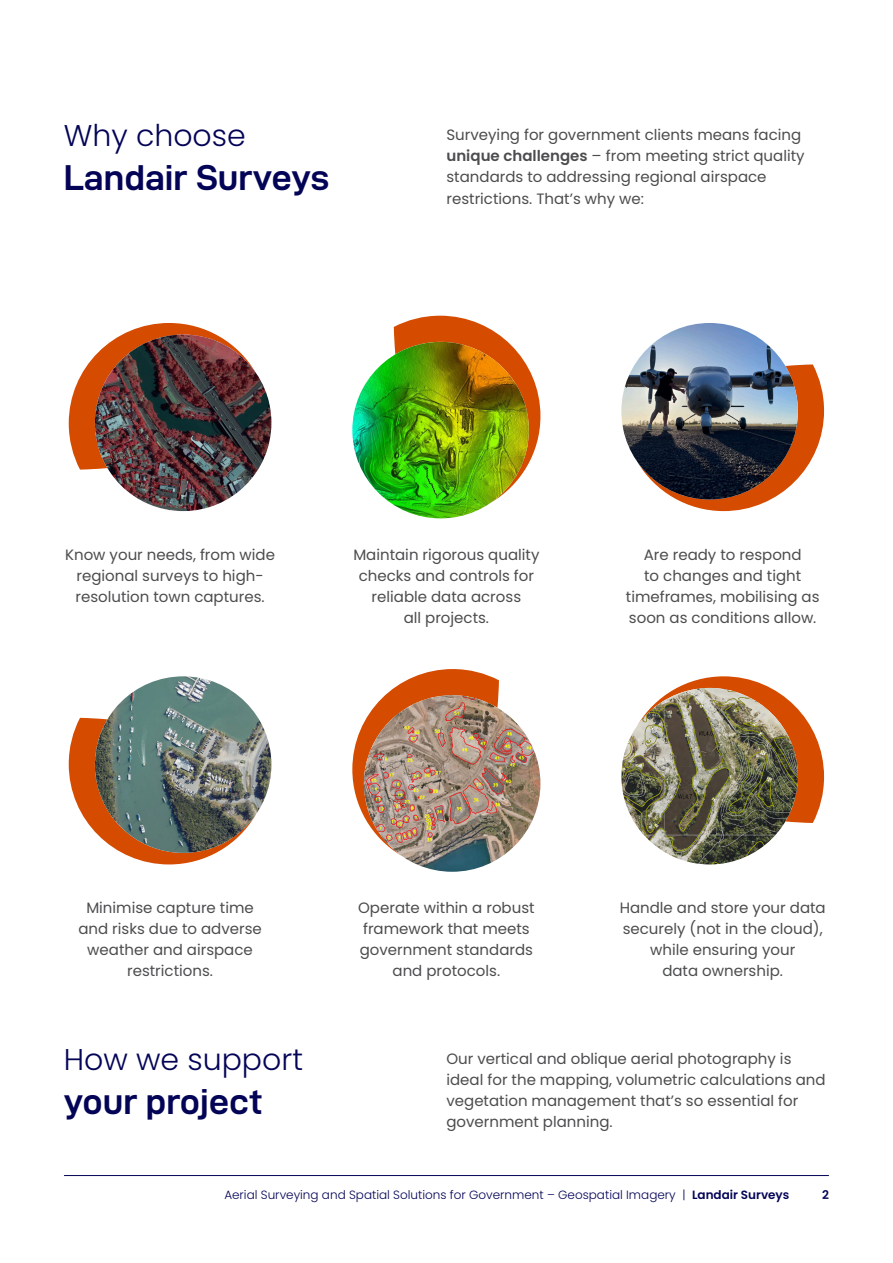
<style>
.page{position:relative;width:893px;height:1263px;background:#fff}
.page>*{position:absolute;margin:0;border:0;box-sizing:border-box;transform-origin:0 0}
.t1{font:36px "D DIN Exp Bold";color:#040457}
.t2{font:300 30px "Poppins";color:#040457}
.t3{font:15px/21px "Poppins";color:#4b4c4d;text-align:center}
.t4{font:300 12px "Poppins";color:#040457}
.t5{font:600 12px "Poppins";color:#040457}
.s1{font-weight:600}
</style>
<div class="page">
<hr style="left:64px;top:1175px;width:765px;height:1px;background:#040457">
<svg style="left:69px;top:323px;width:186px;height:147px"></svg>
<img style="left:95px;top:335px;width:176px;height:176px;border-radius:88px">
<svg style="left:637px;top:364px;width:187px;height:147px"></svg>
<img style="left:621px;top:323px;width:177px;height:176px;border-radius:88px">
<svg style="left:394px;top:316px;width:146px;height:186px"></svg>
<img style="left:352px;top:342px;width:177px;height:176px;border-radius:88px">
<svg style="left:637px;top:676px;width:187px;height:147px"></svg>
<img style="left:621px;top:688px;width:177px;height:176px;border-radius:88px">
<svg style="left:69px;top:718px;width:186px;height:146px"></svg>
<img style="left:95px;top:676px;width:176px;height:177px;border-radius:88px">
<svg style="left:352px;top:669px;width:147px;height:187px"></svg>
<img style="left:364px;top:695px;width:176px;height:177px;border-radius:88px">
<p class="t2" style="left:64px;top:118px;width:184px">Why choose</p>
<p class="t1" style="left:64px;top:158px;width:267px">Landair Surveys</p>
<p class="t3" style="left:446px;top:125px;width:360px;text-align:left">Surveying for government clients means facing <span class="s1">unique challenges</span> – from meeting strict quality standards to addressing regional airspace restrictions. That’s why we:</p>
<p class="t3" style="left:65px;top:544px;width:211px">Know your needs, from wide regional surveys to high&shy;resolution town captures.</p>
<p class="t3" style="left:626px;top:544px;width:195px">Are ready to respond<br>to changes and tight timeframes, mobilising as soon as conditions allow.</p>
<p class="t3" style="left:353px;top:544px;width:188px">Maintain rigorous quality checks and controls for reliable data across<br>all projects.</p>
<p class="t3" style="left:78px;top:898px;width:185px">Minimise capture time and risks due to adverse weather and airspace restrictions.</p>
<p class="t3" style="left:620px;top:898px;width:208px">Handle and store your data securely (not in the cloud), while ensuring your<br>data ownership.</p>
<p class="t3" style="left:358px;top:898px;width:178px">Operate within a robust framework that meets government standards and protocols.</p>
<p class="t2" style="left:64px;top:1042px;width:241px">How we support</p>
<p class="t1" style="left:64px;top:1081px;width:201px">your project</p>
<p class="t3" style="left:446px;top:1048px;width:381px;text-align:left">Our vertical and oblique aerial photography is ideal for the mapping, volumetric calculations and vegetation management that’s so essential for government planning.</p>
<p class="t4" style="left:224px;top:1188px;width:567px">Aerial Surveying and Spatial Solutions for Government – Geospatial Imagery | <span class="s1">Landair Surveys</span></p>
<p class="t5" style="left:822px;top:1188px;width:8px">2</p>
</div>
